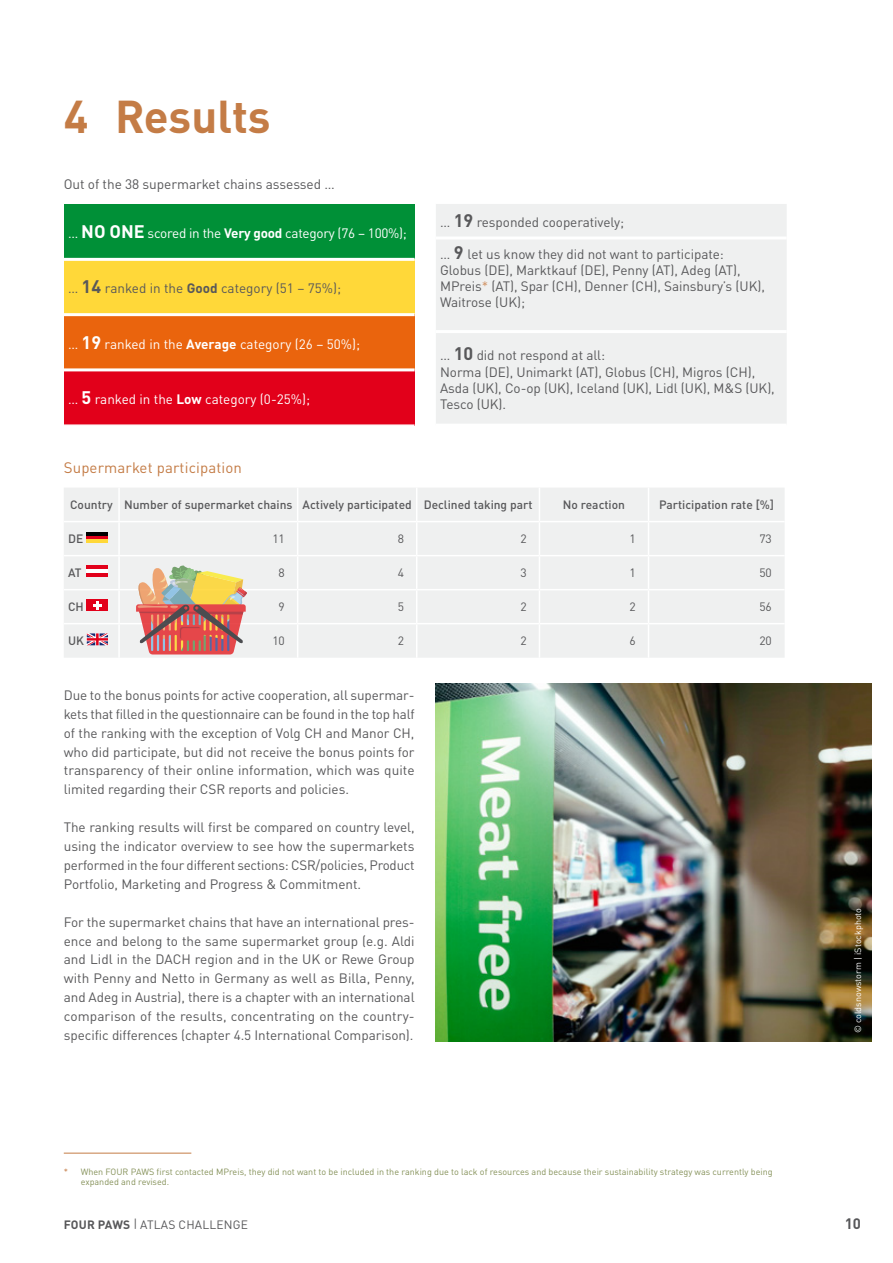
<style>
.page{position:relative;width:893px;height:1263px;background:#fff}
.page>*{position:absolute;margin:0;border:0;box-sizing:border-box;transform-origin:0 0}
.t1{font:700 45.45px "DIN Pro";color:#c47c46}
.t2{font:15px "DIN Pro";letter-spacing:.01em;color:#c47c46}
.t3{font:700 15px "DIN Pro";color:#58585a}
.t4{font:13.65px "DIN Pro";letter-spacing:-.005em;color:#58585a}
.t5{font:13.5px/18.9px "DIN Pro";letter-spacing:-.005em;color:#58585a;text-align:justify}
.t6{font:13.5px "DIN Pro";letter-spacing:-.005em;color:#fff}
.t7{font:500 12px "DIN Pro";color:#58585a}
.t8{font:12px "DIN Pro";letter-spacing:.015em;color:#58585a}
.t9{font:9px/10.8px "DIN Pro";color:#859159}
.t10{font:9px "DIN Pro";color:#fff}
.s1{font-weight:700;font-size:18px}
.s2{font-weight:700}
.s3{color:#d19466}
.s4{color:#c47c46}
</style>
<div class="page">
<img style="left:436px;top:684px;width:436px;height:358px">
<div style="left:64px;top:488px;width:721px;height:170px;background:#eff0f0"></div>
<hr style="left:118px;top:488px;width:2px;height:33px;background:#fff">
<hr style="left:297px;top:488px;width:1px;height:33px;background:#fff">
<hr style="left:416px;top:488px;width:1px;height:33px;background:#fff">
<hr style="left:539px;top:488px;width:1px;height:33px;background:#fff">
<hr style="left:648px;top:488px;width:1px;height:33px;background:#fff">
<hr style="left:64px;top:521px;width:55px;height:1px;background:#fff">
<hr style="left:119px;top:521px;width:179px;height:1px;background:#fff">
<hr style="left:118px;top:522px;width:2px;height:33px;background:#fff">
<hr style="left:298px;top:521px;width:119px;height:1px;background:#fff">
<hr style="left:297px;top:522px;width:1px;height:33px;background:#fff">
<hr style="left:417px;top:521px;width:122px;height:1px;background:#fff">
<hr style="left:416px;top:522px;width:1px;height:33px;background:#fff">
<hr style="left:539px;top:521px;width:109px;height:1px;background:#fff">
<hr style="left:539px;top:522px;width:1px;height:33px;background:#fff">
<hr style="left:648px;top:521px;width:137px;height:1px;background:#fff">
<hr style="left:648px;top:522px;width:1px;height:33px;background:#fff">
<hr style="left:64px;top:555px;width:55px;height:1px;background:#fff">
<hr style="left:119px;top:555px;width:179px;height:1px;background:#fff">
<hr style="left:118px;top:556px;width:2px;height:33px;background:#fff">
<hr style="left:298px;top:555px;width:119px;height:1px;background:#fff">
<hr style="left:297px;top:556px;width:1px;height:33px;background:#fff">
<hr style="left:417px;top:555px;width:122px;height:1px;background:#fff">
<hr style="left:416px;top:556px;width:1px;height:33px;background:#fff">
<hr style="left:539px;top:555px;width:109px;height:1px;background:#fff">
<hr style="left:539px;top:556px;width:1px;height:33px;background:#fff">
<hr style="left:648px;top:555px;width:137px;height:1px;background:#fff">
<hr style="left:648px;top:556px;width:1px;height:33px;background:#fff">
<hr style="left:64px;top:589px;width:55px;height:1px;background:#fff">
<hr style="left:119px;top:589px;width:179px;height:1px;background:#fff">
<hr style="left:118px;top:590px;width:2px;height:33px;background:#fff">
<hr style="left:298px;top:589px;width:119px;height:1px;background:#fff">
<hr style="left:297px;top:590px;width:1px;height:33px;background:#fff">
<hr style="left:417px;top:589px;width:122px;height:1px;background:#fff">
<hr style="left:416px;top:590px;width:1px;height:33px;background:#fff">
<hr style="left:539px;top:589px;width:109px;height:1px;background:#fff">
<hr style="left:539px;top:590px;width:1px;height:33px;background:#fff">
<hr style="left:648px;top:589px;width:137px;height:1px;background:#fff">
<hr style="left:648px;top:590px;width:1px;height:33px;background:#fff">
<hr style="left:64px;top:623px;width:55px;height:1px;background:#fff">
<hr style="left:119px;top:623px;width:179px;height:1px;background:#fff">
<hr style="left:118px;top:624px;width:2px;height:34px;background:#fff">
<hr style="left:298px;top:623px;width:119px;height:1px;background:#fff">
<hr style="left:297px;top:624px;width:1px;height:34px;background:#fff">
<hr style="left:417px;top:623px;width:122px;height:1px;background:#fff">
<hr style="left:416px;top:624px;width:1px;height:34px;background:#fff">
<hr style="left:539px;top:623px;width:109px;height:1px;background:#fff">
<hr style="left:539px;top:624px;width:1px;height:34px;background:#fff">
<hr style="left:648px;top:623px;width:137px;height:1px;background:#fff">
<hr style="left:648px;top:624px;width:1px;height:34px;background:#fff">
<hr style="left:64px;top:1153px;width:127px;height:1px;background:#c47c46">
<svg style="left:87px;top:531px;width:21px;height:4px"></svg>
<svg style="left:87px;top:535px;width:21px;height:4px"></svg>
<hr style="left:87px;top:539px;width:21px;height:4px;background:#ffd839">
<hr style="left:87px;top:565px;width:21px;height:4px;background:#e2001a">
<hr style="left:87px;top:569px;width:21px;height:4px;background:#fff">
<hr style="left:87px;top:573px;width:21px;height:4px;background:#e2001a">
<hr style="left:87px;top:599px;width:21px;height:4px;background:#e2001a">
<hr style="left:87px;top:603px;width:21px;height:4px;background:#e2001a">
<hr style="left:87px;top:607px;width:21px;height:4px;background:#e2001a">
<svg style="left:93px;top:601px;width:9px;height:9px"></svg>
<svg style="left:87px;top:633px;width:21px;height:12px"></svg>
<svg style="left:136px;top:565px;width:111px;height:89px"></svg>
<div style="left:64px;top:204px;width:351px;height:55px;background:#009037"></div>
<div style="left:64px;top:259px;width:351px;height:56px;background:#ffd839"></div>
<div style="left:64px;top:315px;width:351px;height:55px;background:#ea640d"></div>
<div style="left:64px;top:370px;width:351px;height:55px;background:#e2001a"></div>
<hr style="left:64px;top:424px;width:351px;height:2px;background:#fff">
<hr style="left:64px;top:258px;width:351px;height:3px;background:#fff">
<hr style="left:64px;top:313px;width:351px;height:3px;background:#fff">
<hr style="left:64px;top:368px;width:351px;height:3px;background:#fff">
<div style="left:436px;top:204px;width:351px;height:220px;background:#eff0f0"></div>
<hr style="left:436px;top:236px;width:351px;height:3px;background:#fff">
<hr style="left:436px;top:330px;width:351px;height:3px;background:#fff">
<h1 class="t1" style="left:64px;top:78px;width:208px">4 Results</h1>
<p class="t4" style="left:64px;top:174px;width:273px">Out of the 38 supermarket chains assessed …</p>
<p class="t6" style="left:68px;top:223px;width:340px">… <span class="s1">NO ONE</span> scored in the <span class="s2">Very good</span> category (76 – 100%);</p>
<p class="t5" style="left:68px;top:278px;width:275px">… <span class="s1">14</span> ranked in the <span class="s2">Good</span> category (51 – 75%);</p>
<p class="t6" style="left:68px;top:333px;width:294px">… <span class="s1">19</span> ranked in the <span class="s2">Average</span> category (26 – 50%);</p>
<p class="t6" style="left:68px;top:388px;width:244px">… <span class="s1">5</span> ranked in the <span class="s2">Low</span> category (0-25%);</p>
<p class="t5" style="left:440px;top:212px;width:185px">… <span class="s1">19</span> responded cooperatively;</p>
<p class="t5" style="left:440px;top:244px;width:326px;line-height:16.2px;text-align:left">… <span class="s1">9</span> let us know they did not want to participate:<br>Globus (DE), Marktkauf (DE), Penny (AT), Adeg (AT), MPreis<span class="s3">*</span> (AT), Spar (CH), Denner (CH), Sainsbury’s (UK), Waitrose (UK);</p>
<p class="t5" style="left:440px;top:346px;width:336px;line-height:16.2px;text-align:left">… <span class="s1">10</span> did not respond at all:<br>Norma (DE), Unimarkt (AT), Globus (CH), Migros (CH), Asda (UK), Co-op (UK), Iceland (UK), Lidl (UK), M&amp;S (UK), Tesco (UK).</p>
<p class="t2" style="left:64px;top:456px;width:180px">Supermarket participation</p>
<p class="t7" style="left:70px;top:495px;width:464px">Country Number of supermarket chains Actively participated Declined taking part</p>
<p class="t7" style="left:563px;top:495px;width:64px">No reaction</p>
<p class="t7" style="left:659px;top:495px;width:117px">Participation rate [%]</p>
<p class="t7" style="left:68px;top:529px;width:17px">DE</p>
<p class="t8" style="left:272px;top:529px;width:14px">11</p>
<p class="t8" style="left:398px;top:529px;width:8px">8</p>
<p class="t8" style="left:520px;top:529px;width:8px">2</p>
<p class="t8" style="left:629px;top:529px;width:8px">1</p>
<p class="t8" style="left:759px;top:529px;width:14px">73</p>
<p class="t7" style="left:68px;top:563px;width:15px">AT</p>
<p class="t8" style="left:279px;top:563px;width:8px">8</p>
<p class="t8" style="left:398px;top:563px;width:8px">4</p>
<p class="t8" style="left:520px;top:563px;width:8px">3</p>
<p class="t8" style="left:629px;top:563px;width:8px">1</p>
<p class="t8" style="left:759px;top:563px;width:14px">50</p>
<p class="t7" style="left:68px;top:597px;width:17px">CH</p>
<p class="t8" style="left:279px;top:597px;width:8px">9</p>
<p class="t8" style="left:398px;top:597px;width:8px">5</p>
<p class="t8" style="left:520px;top:597px;width:8px">2</p>
<p class="t8" style="left:629px;top:597px;width:8px">2</p>
<p class="t8" style="left:759px;top:597px;width:14px">56</p>
<p class="t7" style="left:68px;top:631px;width:17px">UK</p>
<p class="t8" style="left:272px;top:631px;width:14px">10</p>
<p class="t8" style="left:398px;top:631px;width:8px">2</p>
<p class="t8" style="left:520px;top:631px;width:8px">2</p>
<p class="t8" style="left:629px;top:631px;width:8px">6</p>
<p class="t8" style="left:759px;top:631px;width:14px">20</p>
<p class="t5" style="left:64px;top:684px;width:352px">Due to the bonus points for active cooperation, all supermar&shy;kets that filled in the questionnaire can be found in the top half of the ranking with the exception of Volg CH and Manor CH, who did participate, but did not receive the bonus points for transparency of their online information, which was quite limited regarding their CSR reports and policies.</p>
<p class="t5" style="left:64px;top:816px;width:352px">The ranking results will first be compared on country level, using the indicator overview to see how the supermarkets performed in the four different sections: CSR/policies, Product Portfolio, Marketing and Progress &amp; Commitment.</p>
<p class="t5" style="left:64px;top:911px;width:352px">For the supermarket chains that have an international pres&shy;ence and belong to the same supermarket group (e.g. Aldi and Lidl in the DACH region and in the UK or Rewe Group with Penny and Netto in Germany as well as Billa, Penny, and Adeg in Austria), there is a chapter with an international comparison of the results, concentrating on the country&shy;specific differences (chapter 4.5 International Comparison).</p>
<p class="t10" style="left:851px;top:1033px;width:127px;rotate:-90deg">© coldsnowstorm | iStockphoto</p>
<p class="t9" style="left:81px;top:1165px;width:693px;text-indent:-17px"><span class="s4">*</span> When FOUR PAWS first contacted MPreis, they did not want to be included in the ranking due to lack of resources and because their sustainability strategy was currently being expanded and revised.</p>
<p class="t8" style="left:64px;top:1215px;width:186px"><span class="s2">FOUR PAWS</span> | ATLAS CHALLENGE</p>
<p class="t3" style="left:845px;top:1211px;width:18px">10</p>
</div>
